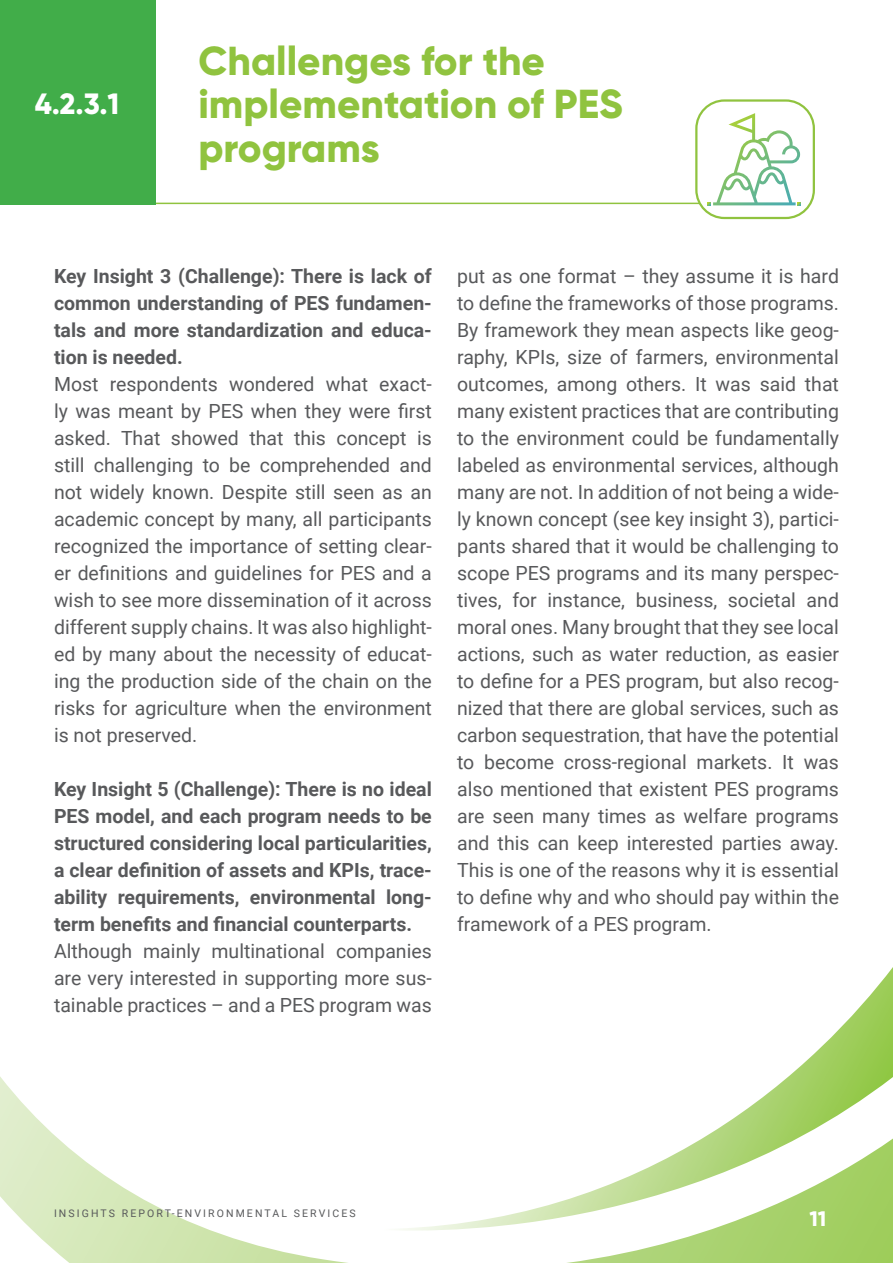
<style>
.page{position:relative;width:893px;height:1263px;background:#fff}
.page>*{position:absolute;margin:0;border:0;box-sizing:border-box;transform-origin:0 0}
.t1{font:800 40.5px/43.5px "Gilroy";color:#90c33f}
.t2{font:800 29.25px "Gilroy";color:#fff}
.t3{font:800 21px "Gilroy";color:#fff}
.t4{font:19.5px/27px "Roboto";color:#58595b;text-align:justify}
.t5{font:700 19.5px/27px "Roboto";color:#58595b;text-align:justify}
.t6{font:10.5px "Roboto";letter-spacing:.2em;color:#58595b}
</style>
<div class="page">
<svg style="left:0;top:1076px;width:176px;height:187px"></svg>
<svg style="left:784px;top:967px;width:109px;height:113px"></svg>
<svg style="left:176px;top:1080px;width:717px;height:183px"></svg>
<div style="left:695px;top:99px;width:120px;height:120px;border:2px solid #90c33f;border-radius:28px"></div>
<svg style="left:707px;top:113px;width:93px;height:92px"></svg>
<hr style="left:0;top:203px;width:700px;height:1px;background:#90c33f">
<div style="left:0;top:0;width:155px;height:204px;background:#41ad49"></div>
<h2 class="t2" style="left:35px;top:85px;width:86px">4.2.3.1</h2>
<h1 class="t1" style="left:198px;top:39px;width:426px">Challenges for the implementation of PES programs</h1>
<p class="t5" style="left:54px;top:262px;width:379px">Key Insight 3 (Challenge): There is lack of common understanding of PES fundamen&shy;tals and more standardization and educa&shy;tion is needed.</p>
<p class="t4" style="left:54px;top:370px;width:379px">Most respondents wondered what exact&shy;ly was meant by PES when they were first asked. That showed that this concept is still challenging to be comprehended and not widely known. Despite still seen as an academic concept by many, all participants recognized the importance of setting clear&shy;er definitions and guidelines for PES and a wish to see more dissemination of it across different supply chains. It was also highlight&shy;ed by many about the necessity of educat&shy;ing the production side of the chain on the risks for agriculture when the environment is not preserved.</p>
<p class="t5" style="left:54px;top:775px;width:379px">Key Insight 5 (Challenge): There is no ideal PES model, and each program needs to be structured considering local particularities, a clear definition of assets and KPIs, trace&shy;ability requirements, environmental long&shy;term benefits and financial counterparts.</p>
<p class="t4" style="left:54px;top:937px;width:379px">Although mainly multinational companies are very interested in supporting more sus&shy;tainable practices – and a PES program was</p>
<p class="t4" style="left:457px;top:262px;width:383px">put as one format – they assume it is hard to define the frameworks of those programs.<br>By framework they mean aspects like geog&shy;raphy, KPIs, size of farmers, environmental outcomes, among others. It was said that many existent practices that are contributing to the environment could be fundamentally labeled as environmental services, although many are not. In addition of not being a wide&shy;ly known concept (see key insight 3), partici&shy;pants shared that it would be challenging to scope PES programs and its many perspec&shy;tives, for instance, business, societal and moral ones. Many brought that they see local actions, such as water reduction, as easier to define for a PES program, but also recog&shy;nized that there are global services, such as carbon sequestration, that have the potential to become cross-regional markets. It was also mentioned that existent PES programs are seen many times as welfare programs and this can keep interested parties away.<br>This is one of the reasons why it is essential to define why and who should pay within the framework of a PES program.</p>
<p class="t6" style="left:54px;top:1206px;width:303px">INSIGHTS REPORT-ENVIRONMENTAL SERVICES</p>
<p class="t3" style="left:809px;top:1205px;width:18px">11</p>
</div>
